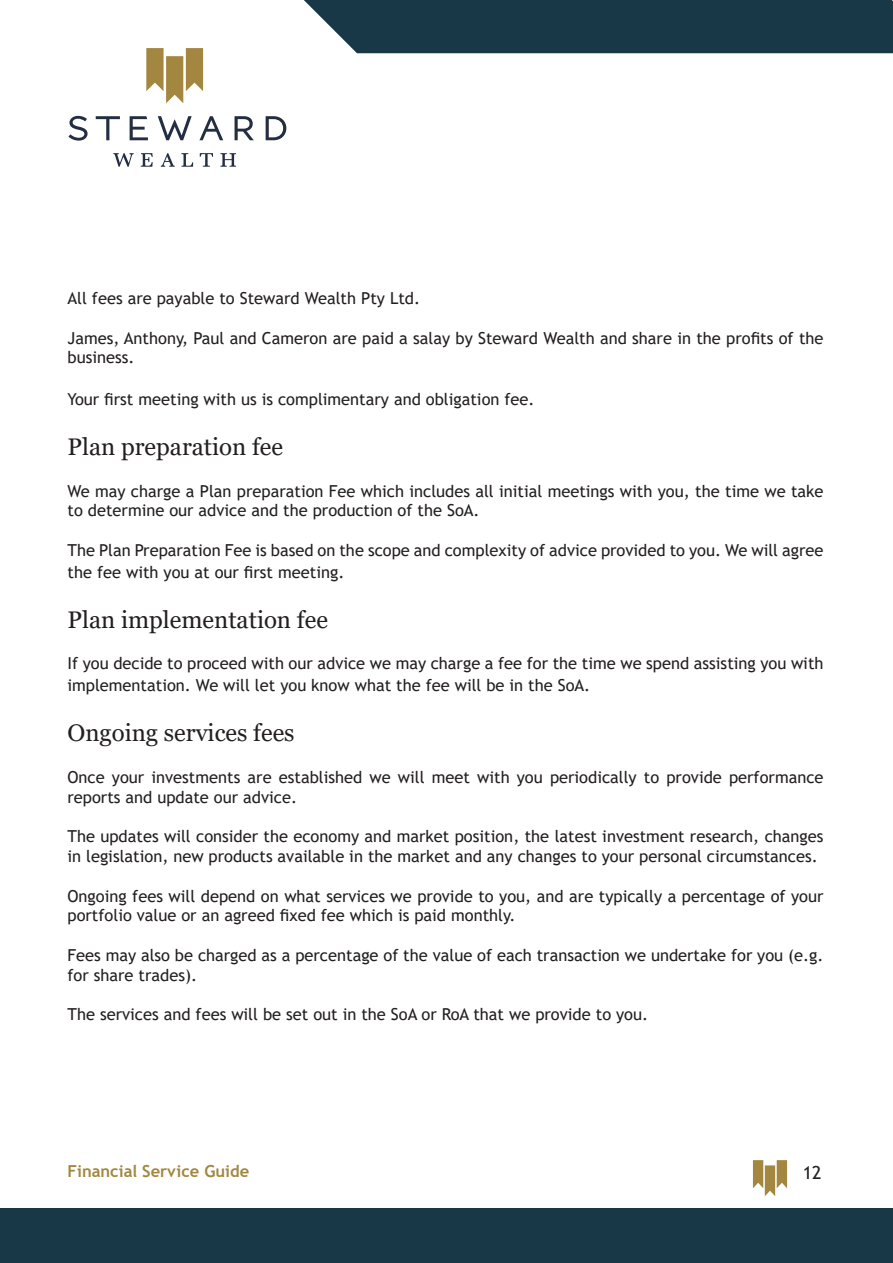
<style>
.page{position:relative;width:893px;height:1263px;background:#fff}
.page>*{position:absolute;margin:0;border:0;box-sizing:border-box;transform-origin:0 0}
.t1{font:24px "Georgia";color:#231f20}
.t2{font:18px "Trebuchet MS";color:#231f20}
.t3{font:16.5px/19.8px "Trebuchet MS";color:#231f20}
.t4{font:700 16.5px "Trebuchet MS";color:#a38741}
</style>
<div class="page">
<div style="left:0;top:1209px;width:893px;height:54px;background:#183847"></div>
<div style="left:304px;top:0;width:589px;height:53px;background:#183847"></div>
<svg style="left:68px;top:116px;width:218px;height:51px"></svg>
<svg style="left:146px;top:48px;width:57px;height:55px"></svg>
<svg style="left:753px;top:1160px;width:34px;height:36px"></svg>
<p class="t3" style="left:68px;top:288px;width:354px">All fees are payable to Steward Wealth Pty Ltd.</p>
<p class="t3" style="left:68px;top:328px;width:757px">James, Anthony, Paul and Cameron are paid a salay by Steward Wealth and share in the profits of the business.</p>
<p class="t3" style="left:68px;top:389px;width:469px">Your first meeting with us is complimentary and obligation fee.</p>
<p class="t1" style="left:68px;top:432px;width:217px">Plan preparation fee</p>
<p class="t3" style="left:68px;top:481px;width:757px">We may charge a Plan preparation Fee which includes all initial meetings with you, the time we take to determine our advice and the production of the SoA.</p>
<p class="t3" style="left:68px;top:539px;width:757px;line-height:21.6px">The Plan Preparation Fee is based on the scope and complexity of advice provided to you. We will agree the fee with you at our first meeting.</p>
<p class="t1" style="left:68px;top:605px;width:262px">Plan implementation fee</p>
<p class="t3" style="left:68px;top:653px;width:757px;line-height:21.6px">If you decide to proceed with our advice we may charge a fee for the time we spend assisting you with implementation. We will let you know what the fee will be in the SoA.</p>
<p class="t1" style="left:68px;top:718px;width:229px">Ongoing services fees</p>
<p class="t3" style="left:68px;top:767px;width:757px">Once your investments are established we will meet with you periodically to provide performance reports and update our advice.</p>
<p class="t3" style="left:68px;top:826px;width:757px">The updates will consider the economy and market position, the latest investment research, changes in legislation, new products available in the market and any changes to your personal circumstances.</p>
<p class="t3" style="left:68px;top:886px;width:758px">Ongoing fees will depend on what services we provide to you, and are typically a percentage of your portfolio value or an agreed fixed fee which is paid monthly.</p>
<p class="t3" style="left:68px;top:945px;width:757px">Fees may also be charged as a percentage of the value of each transaction we undertake for you (e.g. for share trades).</p>
<p class="t3" style="left:68px;top:1004px;width:582px">The services and fees will be set out in the SoA or RoA that we provide to you.</p>
<p class="t4" style="left:68px;top:1161px;width:183px">Financial Service Guide</p>
<p class="t2" style="left:803px;top:1161px;width:20px">12</p>
</div>
